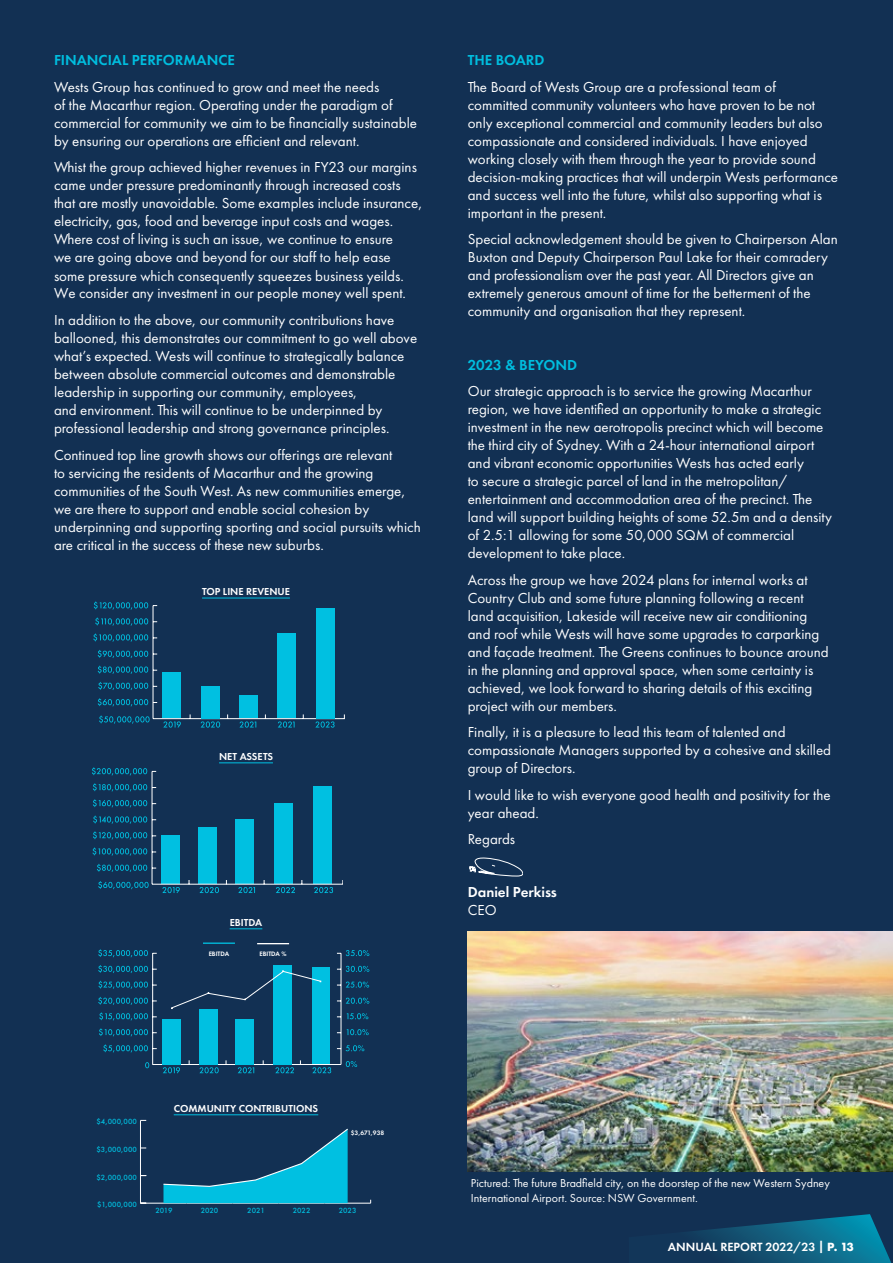
<style>
.page{position:relative;width:893px;height:1263px;background:#123053}
.page>*{position:absolute;margin:0;border:0;box-sizing:border-box;transform-origin:0 0}
.t1{font:15px/18px "Futura PT";color:#fff}
.t2{font:600 15px "Futura PT";color:#00bedf}
.t3{font:600 15px "Futura PT";color:#fff}
.t4{font:600 12.3px "Futura PT";color:#fff}
.t5{font:12px/15px "Futura PT";color:#fff}
.t6{font:600 10.5px "Futura PT";color:#fff}
.t7{font:500 7.8px "Futura PT";color:#00c0e1}
.t8{font:600 6.6px "Futura PT";color:#fff}
.s1{font-weight:700}
</style>
<div class="page">
<svg style="left:93px;top:601px;width:251px;height:127px"></svg>
<div style="left:163px;top:672px;width:18px;height:46px;background:#00c0e1"></div>
<div style="left:201px;top:686px;width:18px;height:32px;background:#00c0e1"></div>
<div style="left:239px;top:695px;width:19px;height:23px;background:#00c0e1"></div>
<div style="left:278px;top:633px;width:18px;height:85px;background:#00c0e1"></div>
<div style="left:316px;top:608px;width:18px;height:110px;background:#00c0e1"></div>
<svg style="left:92px;top:767px;width:251px;height:126px"></svg>
<hr style="left:153px;top:1064px;width:188px;height:1px;background:#fff">
<hr style="left:152px;top:953px;width:1px;height:111px;background:#fff">
<hr style="left:341px;top:953px;width:1px;height:111px;background:#fff">
<svg style="left:98px;top:949px;width:59px;height:8px"></svg>
<svg style="left:98px;top:965px;width:59px;height:8px"></svg>
<svg style="left:98px;top:981px;width:59px;height:8px"></svg>
<svg style="left:98px;top:997px;width:59px;height:8px"></svg>
<svg style="left:99px;top:1012px;width:58px;height:8px"></svg>
<svg style="left:99px;top:1028px;width:58px;height:8px"></svg>
<svg style="left:103px;top:1044px;width:54px;height:8px"></svg>
<svg style="left:337px;top:950px;width:32px;height:6px"></svg>
<svg style="left:337px;top:966px;width:32px;height:6px"></svg>
<svg style="left:337px;top:981px;width:32px;height:7px"></svg>
<svg style="left:337px;top:998px;width:32px;height:6px"></svg>
<svg style="left:337px;top:1013px;width:31px;height:6px"></svg>
<svg style="left:337px;top:1029px;width:32px;height:6px"></svg>
<svg style="left:337px;top:1045px;width:27px;height:6px"></svg>
<svg style="left:346px;top:1061px;width:11px;height:6px"></svg>
<svg style="left:145px;top:1062px;width:4px;height:6px"></svg>
<svg style="left:312px;top:1067px;width:19px;height:6px"></svg>
<svg style="left:238px;top:1067px;width:16px;height:6px"></svg>
<svg style="left:199px;top:1067px;width:20px;height:6px"></svg>
<svg style="left:163px;top:1067px;width:17px;height:6px"></svg>
<div style="left:163px;top:1019px;width:18px;height:45px;background:#00c0e1"></div>
<div style="left:199px;top:1009px;width:18px;height:55px;background:#00c0e1"></div>
<div style="left:236px;top:1019px;width:18px;height:45px;background:#00c0e1"></div>
<div style="left:274px;top:965px;width:18px;height:99px;background:#00c0e1"></div>
<div style="left:312px;top:968px;width:18px;height:96px;background:#00c0e1"></div>
<svg style="left:171px;top:971px;width:150px;height:38px"></svg>
<hr style="left:140px;top:1203px;width:231px;height:1px;background:#fff">
<hr style="left:140px;top:1120px;width:1px;height:83px;background:#fff">
<svg style="left:162px;top:1128px;width:187px;height:75px"></svg>
<hr style="left:202px;top:598px;width:88px;height:1px;background:#00c0e1">
<hr style="left:219px;top:763px;width:54px;height:1px;background:#00c0e1">
<hr style="left:230px;top:928px;width:32px;height:1px;background:#00c0e1">
<hr style="left:174px;top:1114px;width:144px;height:1px;background:#00c0e1">
<hr style="left:203px;top:942px;width:32px;height:2px;background:#00c0e1">
<hr style="left:257px;top:943px;width:32px;height:1px;background:#fff">
<img style="left:468px;top:931px;width:425px;height:240px">
<svg style="left:470px;top:857px;width:53px;height:20px"></svg>
<svg style="left:275px;top:1067px;width:19px;height:6px"></svg>
<svg style="left:687px;top:1214px;width:204px;height:49px"></svg>
<p class="t2" style="left:54px;top:51px;width:182px">FINANCIAL PERFORMANCE</p>
<p class="t1" style="left:54px;top:78px;width:364px">Wests Group has continued to grow and meet the needs<br>of the Macarthur region. Operating under the paradigm of commercial for community we aim to be financially sustainable by ensuring our operations are efficient and relevant.</p>
<p class="t1" style="left:54px;top:158px;width:370px">Whist the group achieved higher revenues in FY23 our margins came under pressure predominantly through increased costs that are mostly unavoidable. Some examples include insurance, electricity, gas, food and beverage input costs and wages.<br>Where cost of living is such an issue, we continue to ensure<br>we are going above and beyond for our staff to help ease some pressure which consequently squeezes business yeilds.<br>We consider any investment in our people money well spent.</p>
<p class="t1" style="left:54px;top:311px;width:365px">In addition to the above, our community contributions have ballooned, this demonstrates our commitment to go well above what’s expected. Wests will continue to strategically balance between absolute commercial outcomes and demonstrable leadership in supporting our community, employees,<br>and environment. This will continue to be underpinned by professional leadership and strong governance principles.</p>
<p class="t1" style="left:54px;top:445px;width:368px">Continued top line growth shows our offerings are relevant<br>to servicing the residents of Macarthur and the growing communities of the South West. As new communities emerge, we are there to support and enable social cohesion by underpinning and supporting sporting and social pursuits which are critical in the success of these new suburbs.</p>
<p class="t6" style="left:202px;top:585px;width:89px">TOP LINE REVENUE</p>
<p class="t6" style="left:219px;top:750px;width:55px">NET ASSETS</p>
<p class="t6" style="left:230px;top:916px;width:34px">EBITDA</p>
<p class="t8" style="left:209px;top:950px;width:22px">EBITDA</p>
<p class="t8" style="left:259px;top:950px;width:29px">EBITDA %</p>
<p class="t2" style="left:468px;top:51px;width:78px">THE BOARD</p>
<p class="t1" style="left:468px;top:78px;width:372px">The Board of Wests Group are a professional team of committed community volunteers who have proven to be not only exceptional commercial and community leaders but also compassionate and considered individuals. I have enjoyed working closely with them through the year to provide sound decision-making practices that will underpin Wests performance and success well into the future, whilst also supporting what is important in the present.</p>
<p class="t1" style="left:468px;top:230px;width:371px">Special acknowledgement should be given to Chairperson Alan Buxton and Deputy Chairperson Paul Lake for their comradery and professionalism over the past year. All Directors give an extremely generous amount of time for the betterment of the community and organisation that they represent.</p>
<p class="t2" style="left:468px;top:355px;width:111px">2023 &amp; BEYOND</p>
<p class="t1" style="left:468px;top:382px;width:366px">Our strategic approach is to service the growing Macarthur region, we have identified an opportunity to make a strategic investment in the new aerotropolis precinct which will become the third city of Sydney. With a 24-hour international airport and vibrant economic opportunities Wests has acted early<br>to secure a strategic parcel of land in the metropolitan/ entertainment and accommodation area of the precinct. The land will support building heights of some 52.5m and a density of 2.5:1 allowing for some 50,000 SQM of commercial development to take place.</p>
<p class="t1" style="left:468px;top:570px;width:362px">Across the group we have 2024 plans for internal works at Country Club and some future planning following a recent land acquisition, Lakeside will receive new air conditioning and roof while Wests will have some upgrades to carparking and façade treatment. The Greens continues to bounce around in the planning and approval space, when some certainty is achieved, we look forward to sharing details of this exciting project with our members.</p>
<p class="t1" style="left:468px;top:723px;width:365px">Finally, it is a pleasure to lead this team of talented and compassionate Managers supported by a cohesive and skilled group of Directors.</p>
<p class="t1" style="left:468px;top:785px;width:364px">I would like to wish everyone good health and positivity for the year ahead.</p>
<p class="t1" style="left:468px;top:830px;width:49px">Regards</p>
<p class="t3" style="left:468px;top:883px;width:91px">Daniel Perkiss</p>
<p class="t1" style="left:468px;top:901px;width:30px">CEO</p>
<p class="t7" style="left:97px;top:1117px;width:42px">$4,000,000</p>
<p class="t7" style="left:97px;top:1145px;width:42px">$3,000,000</p>
<p class="t7" style="left:97px;top:1172px;width:42px">$2,000,000</p>
<p class="t7" style="left:97px;top:1200px;width:41px">$1,000,000</p>
<p class="t6" style="left:174px;top:1102px;width:146px">COMMUNITY CONTRIBUTIONS</p>
<p class="t8" style="left:351px;top:1128px;width:35px">$3,671,938</p>
<p class="t7" style="left:156px;top:1206px;width:19px">2019</p>
<p class="t7" style="left:201px;top:1206px;width:19px">2020</p>
<p class="t7" style="left:247px;top:1206px;width:19px">2021</p>
<p class="t7" style="left:293px;top:1206px;width:19px">2022</p>
<p class="t7" style="left:339px;top:1206px;width:19px">2023</p>
<p class="t5" style="left:471px;top:1175px;width:360px">Pictured: The future Bradfield city, on the doorstep of the new Western Sydney<br>International Airport. Source: NSW Government.</p>
<p class="t4" style="left:668px;top:1239px;width:187px">ANNUAL REPORT 2022/23 <span class="s1">| P. 13</span></p>
</div>
